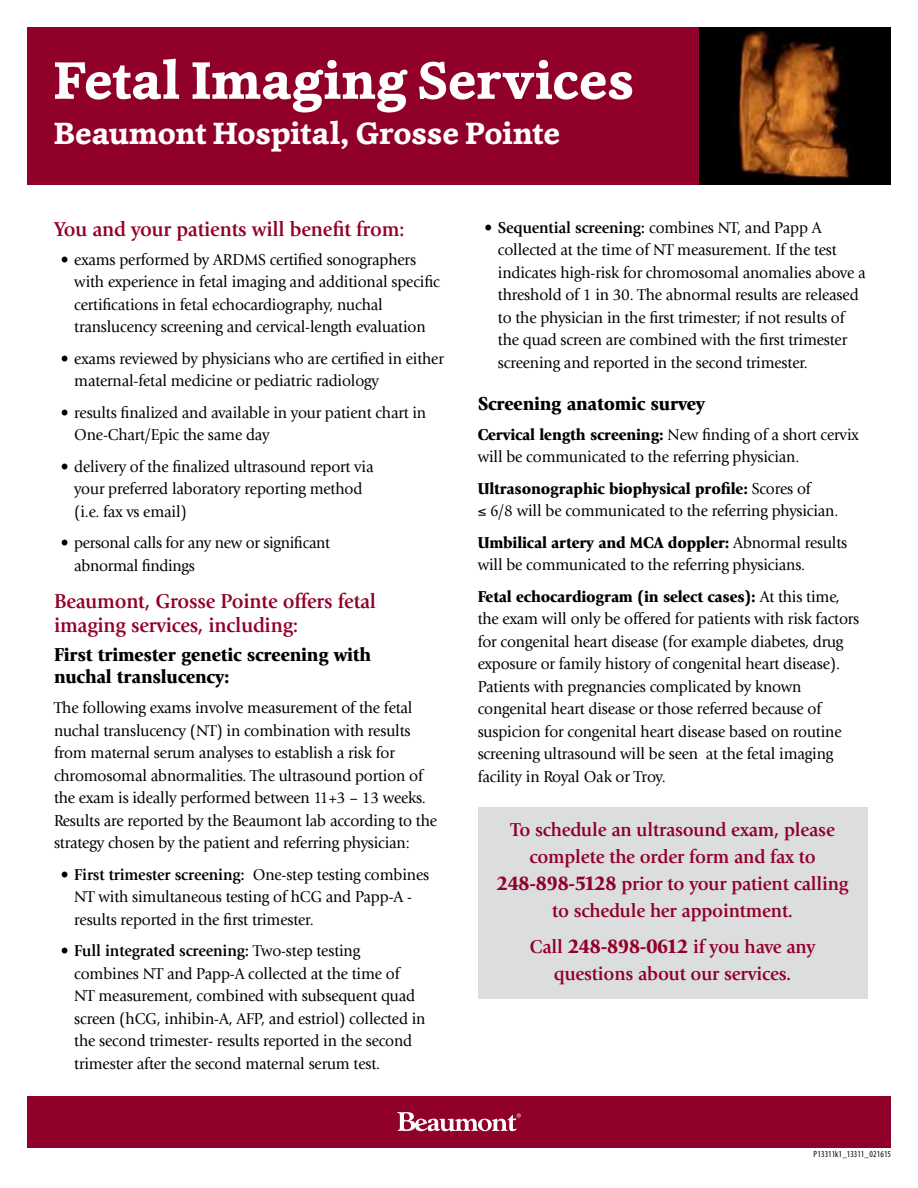
<style>
.page{position:relative;width:918px;height:1188px;background:#fff}
.page>*{position:absolute;margin:0;border:0;box-sizing:border-box;transform-origin:0 0}
.t1{font:700 54px "Cassia";letter-spacing:.005em;color:#fff}
.t2{font:700 31.5px "Cassia";letter-spacing:-.005em;color:#fff}
.t3{font:700 21px/24px "Giovanni";letter-spacing:-.01em;color:#910028;scale:.95 1}
.t4{font:700 19.5px/27px "Giovanni";letter-spacing:-.01em;color:#910028;text-align:center;scale:.95 1}
.t5{font:900 19.5px/22.5px "Giovanni";letter-spacing:-.01em;color:#000;scale:.95 1}
.t6{font:16.5px/22.5px "Giovanni";letter-spacing:-.01em;color:#000;scale:.95 1}
.t7{font:condensed 9px "Myriad Pro";letter-spacing:.015em;color:#000}
.s1{font-weight:700}
.s2{font-weight:900}
.s3{font-weight:900;font-size:21px}
</style>
<div class="page">
<div style="left:478px;top:807px;width:390px;height:191px;background:#dcddde"></div>
<div style="left:27px;top:1096px;width:864px;height:52px;background:#910028"></div>
<div style="left:27px;top:27px;width:864px;height:157px;background:#910028"></div>
<img style="left:699px;top:27px;width:192px;height:157px">
<svg style="left:397px;top:1112px;width:124px;height:19px"></svg>
<h1 class="t1" style="left:54px;top:45px;width:582px">Fetal Imaging Services</h1>
<h2 class="t2" style="left:54px;top:112px;width:507px">Beaumont Hospital, Grosse Pointe</h2>
<p class="t3" style="left:54px;top:217px;width:371px">You and your patients will benefit from:</p>
<p class="t6" style="left:74px;top:248px;width:386px;text-indent:-13px">• exams performed by ARDMS certified sonographers with experience in fetal imaging and additional specific certifications in fetal echocardiography, nuchal translucency screening and cervical-length evaluation</p>
<p class="t6" style="left:74px;top:347px;width:391px;text-indent:-13px">• exams reviewed by physicians who are certified in either maternal-fetal medicine or pediatric radiology</p>
<p class="t6" style="left:74px;top:401px;width:372px;text-indent:-13px">• results finalized and available in your patient chart in<br>One-Chart/Epic the same day</p>
<p class="t6" style="left:74px;top:455px;width:317px;text-indent:-13px">• delivery of the finalized ultrasound report via your preferred laboratory reporting method (i.e. fax vs email)</p>
<p class="t6" style="left:74px;top:532px;width:271px;text-indent:-13px">• personal calls for any new or significant abnormal findings</p>
<p class="t3" style="left:54px;top:589px;width:341px">Beaumont, Grosse Pointe offers fetal imaging services, including:</p>
<p class="t5" style="left:54px;top:643px;width:336px">First trimester genetic screening with nuchal translucency:</p>
<p class="t6" style="left:54px;top:697px;width:405px">The following exams involve measurement of the fetal nuchal translucency (NT) in combination with results from maternal serum analyses to establish a risk for chromosomal abnormalities. The ultrasound portion of the exam is ideally performed between 11+3 – 13 weeks.<br>Results are reported by the Beaumont lab according to the strategy chosen by the patient and referring physician:</p>
<p class="t6" style="left:74px;top:863px;width:375px;text-indent:-13px">• <span class="s1">First trimester screening:</span> One-step testing combines<br>NT with simultaneous testing of hCG and Papp-A - results reported in the first trimester.</p>
<p class="t6" style="left:74px;top:940px;width:371px;text-indent:-13px">• <span class="s1">Full integrated screening:</span> Two-step testing combines NT and Papp-A collected at the time of<br>NT measurement, combined with subsequent quad screen (hCG, inhibin-A, AFP, and estriol) collected in the second trimester- results reported in the second trimester after the second maternal serum test.</p>
<p class="t6" style="left:498px;top:216px;width:389px;text-indent:-13px">• <span class="s1">Sequential screening:</span> combines NT, and Papp A collected at the time of NT measurement. If the test indicates high-risk for chromosomal anomalies above a threshold of 1 in 30. The abnormal results are released to the physician in the first trimester; if not results of the quad screen are combined with the first trimester screening and reported in the second trimester.</p>
<p class="t5" style="left:478px;top:392px;width:241px">Screening anatomic survey</p>
<p class="t6" style="left:478px;top:423px;width:403px"><span class="s2">Cervical length screening:</span> New finding of a short cervix will be communicated to the referring physician.</p>
<p class="t6" style="left:478px;top:477px;width:381px"><span class="s2">Ultrasonographic biophysical profile:</span> Scores of<br>≤ 6/8 will be communicated to the referring physician.</p>
<p class="t6" style="left:478px;top:531px;width:391px"><span class="s2">Umbilical artery and MCA doppler:</span> Abnormal results will be communicated to the referring physicians.</p>
<p class="t6" style="left:478px;top:585px;width:403px"><span class="s2">Fetal echocardiogram (in select cases):</span> At this time, the exam will only be offered for patients with risk factors for congenital heart disease (for example diabetes, drug exposure or family history of congenital heart disease).<br>Patients with pregnancies complicated by known congenital heart disease or those referred because of suspicion for congenital heart disease based on routine screening ultrasound will be seen at the fetal imaging facility in Royal Oak or Troy.</p>
<p class="t4" style="left:497px;top:816px;width:372px">To schedule an ultrasound exam, please complete the order form and fax to <span class="s3">248-898-5128</span> prior to your patient calling to schedule her appointment.</p>
<p class="t4" style="left:530px;top:933px;width:302px">Call <span class="s3">248-898-0612</span> if you have any questions about our services.</p>
<p class="t7" style="left:814px;top:1149px;width:79px">P13311k1_13311_021615</p>
</div>
